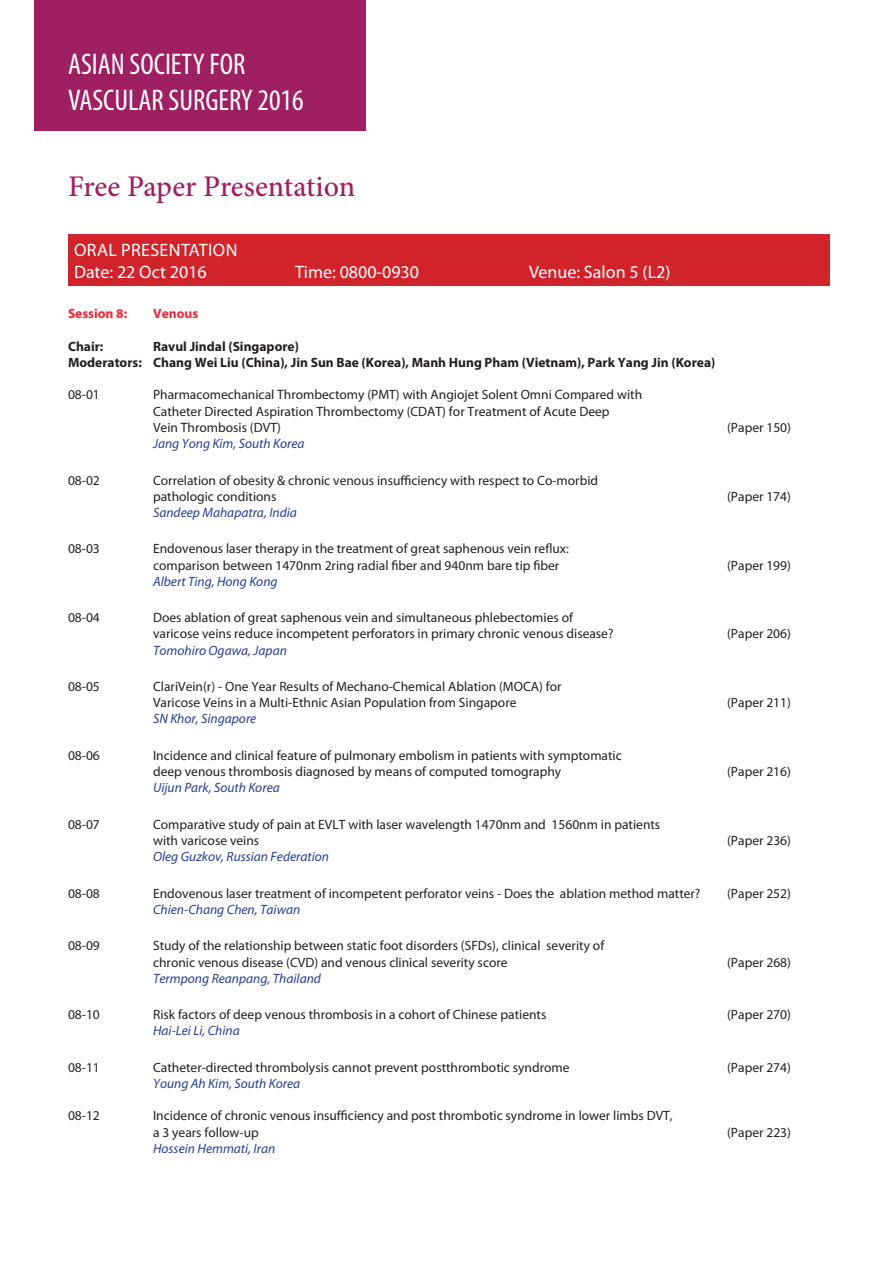
<style>
.page{position:relative;width:893px;height:1263px;background:#fff}
.page>*{position:absolute;margin:0;border:0;box-sizing:border-box;transform-origin:0 0}
.t1{font:condensed 30px/36px "Myriad Pro";color:#fff}
.t2{font:500 30px "Minion Pro";letter-spacing:-.005em;color:#9e1f62}
.t3{font:18px "Myriad Pro";color:#fff}
.t4{font:18px "Myriad Pro";letter-spacing:.02em;color:#fff}
.t5{font:13.5px/16.2px "Myriad Pro";color:#231f20}
.t6{font:italic 13.5px "Myriad Pro";color:#253f8e}
.t7{font:700 13.5px "Myriad Pro";color:#231f20}
.t8{font:700 13.5px "Myriad Pro";color:#ea2738}
</style>
<div class="page">
<div style="left:34px;top:0;width:332px;height:131px;background:#9e1f62"></div>
<div style="left:68px;top:235px;width:761px;height:51px;background:#d1232a"></div>
<h1 class="t1" style="left:68px;top:45px;width:237px">ASIAN SOCIETY FOR<br>VASCULAR SURGERY 2016</h1>
<p class="t2" style="left:68px;top:166px;width:289px">Free Paper Presentation</p>
<p class="t4" style="left:74px;top:239px;width:165px">ORAL PRESENTATION</p>
<p class="t3" style="left:74px;top:261px;width:134px">Date: 22 Oct 2016</p>
<p class="t3" style="left:295px;top:261px;width:125px">Time: 0800-0930</p>
<p class="t3" style="left:529px;top:261px;width:143px">Venue: Salon 5 (L2)</p>
<p class="t8" style="left:68px;top:305px;width:61px">Session 8:</p>
<p class="t8" style="left:153px;top:305px;width:47px">Venous</p>
<p class="t7" style="left:68px;top:337px;width:37px">Chair:</p>
<p class="t7" style="left:153px;top:337px;width:147px">Ravul Jindal (Singapore)</p>
<p class="t7" style="left:68px;top:354px;width:649px">Moderators: Chang Wei Liu (China), Jin Sun Bae (Korea), Manh Hung Pham (Vietnam), Park Yang Jin (Korea)</p>
<p class="t5" style="left:68px;top:387px;width:33px">08-01</p>
<p class="t5" style="left:153px;top:387px;width:491px">Pharmacomechanical Thrombectomy (PMT) with Angiojet Solent Omni Compared with<br>Catheter Directed Aspiration Thrombectomy (CDAT) for Treatment of Acute Deep<br>Vein Thrombosis (DVT)</p>
<p class="t6" style="left:153px;top:435px;width:153px">Jang Yong Kim, South Korea</p>
<p class="t5" style="left:727px;top:419px;width:65px">(Paper 150)</p>
<p class="t5" style="left:68px;top:472px;width:33px">08-02</p>
<p class="t5" style="left:153px;top:472px;width:447px">Correlation of obesity &amp; chronic venous insufficiency with respect to Co-morbid</p>
<p class="t5" style="left:153px;top:488px;width:125px">pathologic conditions</p>
<p class="t5" style="left:727px;top:488px;width:65px">(Paper 174)</p>
<p class="t6" style="left:153px;top:504px;width:145px">Sandeep Mahapatra, India</p>
<p class="t5" style="left:68px;top:540px;width:33px">08-03</p>
<p class="t5" style="left:153px;top:540px;width:417px">Endovenous laser therapy in the treatment of great saphenous vein reflux:</p>
<p class="t5" style="left:153px;top:557px;width:408px">comparison between 1470nm 2ring radial fiber and 940nm bare tip fiber</p>
<p class="t5" style="left:727px;top:557px;width:65px">(Paper 199)</p>
<p class="t6" style="left:153px;top:573px;width:126px">Albert Ting, Hong Kong</p>
<p class="t5" style="left:68px;top:609px;width:33px">08-04</p>
<p class="t5" style="left:153px;top:609px;width:421px">Does ablation of great saphenous vein and simultaneous phlebectomies of</p>
<p class="t5" style="left:153px;top:626px;width:462px">varicose veins reduce incompetent perforators in primary chronic venous disease?</p>
<p class="t5" style="left:727px;top:626px;width:65px">(Paper 206)</p>
<p class="t6" style="left:153px;top:642px;width:135px">Tomohiro Ogawa, Japan</p>
<p class="t5" style="left:68px;top:678px;width:33px">08-05</p>
<p class="t5" style="left:153px;top:678px;width:410px">ClariVein(r) - One Year Results of Mechano-Chemical Ablation (MOCA) for</p>
<p class="t5" style="left:153px;top:694px;width:365px">Varicose Veins in a Multi-Ethnic Asian Population from Singapore</p>
<p class="t5" style="left:727px;top:694px;width:65px">(Paper 211)</p>
<p class="t6" style="left:153px;top:711px;width:105px">SN Khor, Singapore</p>
<p class="t5" style="left:68px;top:747px;width:33px">08-06</p>
<p class="t5" style="left:153px;top:747px;width:470px">Incidence and clinical feature of pulmonary embolism in patients with symptomatic</p>
<p class="t5" style="left:153px;top:763px;width:410px">deep venous thrombosis diagnosed by means of computed tomography</p>
<p class="t5" style="left:727px;top:763px;width:65px">(Paper 216)</p>
<p class="t6" style="left:153px;top:779px;width:128px">Uijun Park, South Korea</p>
<p class="t5" style="left:68px;top:816px;width:33px">08-07</p>
<p class="t5" style="left:153px;top:816px;width:509px">Comparative study of pain at EVLT with laser wavelength 1470nm and 1560nm in patients with varicose veins</p>
<p class="t5" style="left:727px;top:832px;width:65px">(Paper 236)</p>
<p class="t6" style="left:153px;top:848px;width:178px">Oleg Guzkov, Russian Federation</p>
<p class="t5" style="left:68px;top:885px;width:33px">08-08</p>
<p class="t5" style="left:153px;top:885px;width:549px">Endovenous laser treatment of incompetent perforator veins - Does the ablation method matter?</p>
<p class="t5" style="left:727px;top:885px;width:65px">(Paper 252)</p>
<p class="t6" style="left:153px;top:901px;width:149px">Chien-Chang Chen, Taiwan</p>
<p class="t5" style="left:68px;top:937px;width:33px">08-09</p>
<p class="t5" style="left:153px;top:937px;width:453px">Study of the relationship between static foot disorders (SFDs), clinical severity of chronic venous disease (CVD) and venous clinical severity score</p>
<p class="t5" style="left:727px;top:954px;width:65px">(Paper 268)</p>
<p class="t6" style="left:153px;top:970px;width:169px">Termpong Reanpang, Thailand</p>
<p class="t5" style="left:68px;top:1006px;width:33px">08-10</p>
<p class="t5" style="left:153px;top:1006px;width:395px">Risk factors of deep venous thrombosis in a cohort of Chinese patients</p>
<p class="t5" style="left:727px;top:1006px;width:65px">(Paper 270)</p>
<p class="t6" style="left:153px;top:1022px;width:88px">Hai-Lei Li, China</p>
<p class="t5" style="left:68px;top:1059px;width:33px">08-11</p>
<p class="t5" style="left:153px;top:1059px;width:418px">Catheter-directed thrombolysis cannot prevent postthrombotic syndrome</p>
<p class="t5" style="left:727px;top:1059px;width:65px">(Paper 274)</p>
<p class="t6" style="left:153px;top:1075px;width:149px">Young Ah Kim, South Korea</p>
<p class="t5" style="left:68px;top:1107px;width:33px">08-12</p>
<p class="t5" style="left:153px;top:1107px;width:521px">Incidence of chronic venous insufficiency and post thrombotic syndrome in lower limbs DVT, a 3 years follow-up</p>
<p class="t5" style="left:727px;top:1124px;width:65px">(Paper 223)</p>
<p class="t6" style="left:153px;top:1140px;width:124px">Hossein Hemmati, Iran</p>
</div>
